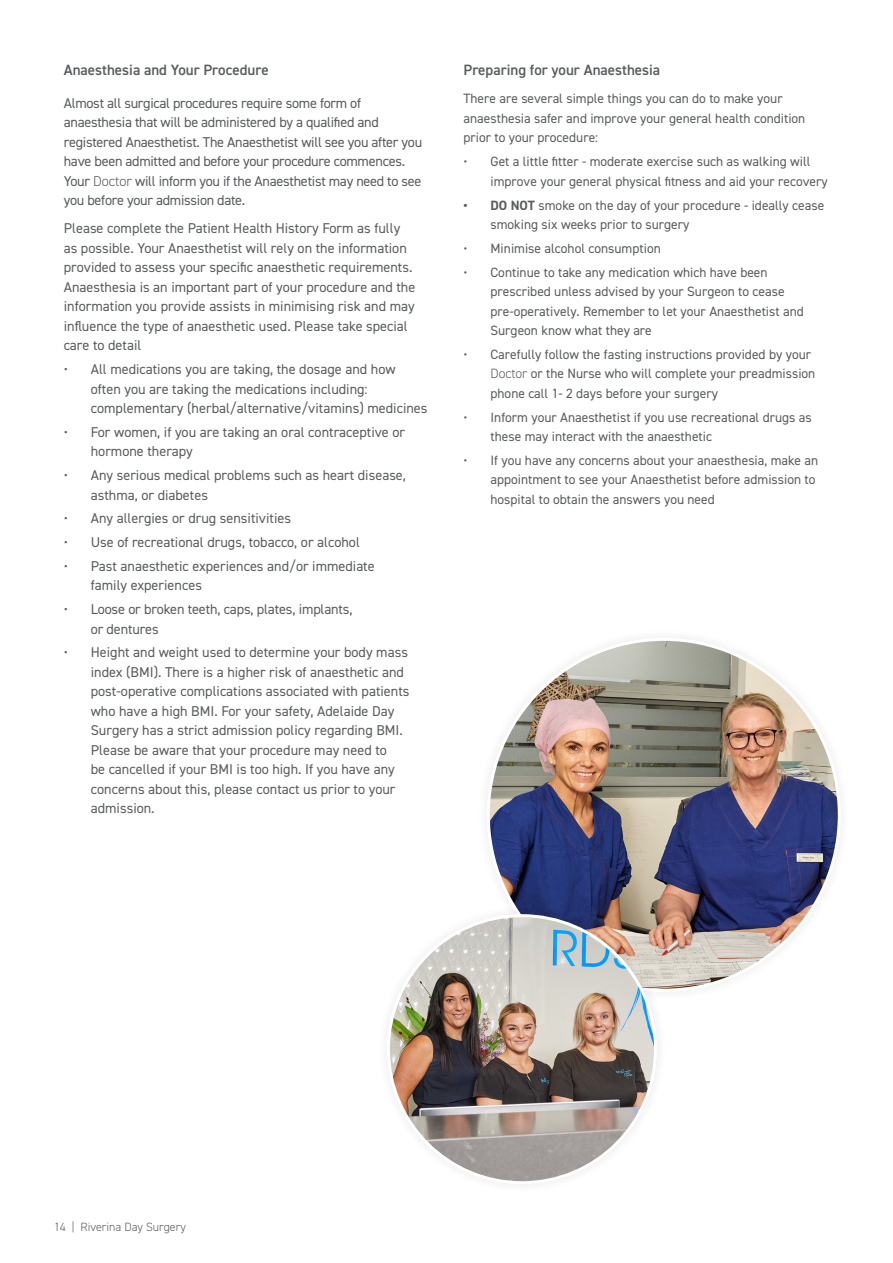
<style>
.page{position:relative;width:893px;height:1263px;background:#fff}
.page>*{position:absolute;margin:0;border:0;box-sizing:border-box;transform-origin:0 0}
.Paragraph_Style_3{font:600 15px "DIN2014";color:#595d5f}
.Bullets{font:600 15px "DIN2014";color:#595d5f}
.Body_Copy{font:14.25px/19.5px "DIN2014";color:#595d5f}
.Body_Copy-2{font:14.25px/19.5px "DIN2014";letter-spacing:-.02em;color:#595d5f}
.Body_Copy-3{font:13.5px/19.5px "DIN2014";color:#595d5f}
.t1{font:300 12px "DIN2014";color:#595d5f}
.s1{font-weight:300}
.s2{font-weight:700}
</style>
<div class="page">
<img style="left:488px;top:639px;width:351px;height:351px;border-radius:175px">
<div style="left:376px;top:903px;width:291px;height:291px;background:#231f20;opacity:.1"></div>
<img style="left:388px;top:916px;width:267px;height:267px;border-radius:134px">
<p class="Paragraph_Style_3" style="left:64px;top:60px;width:206px">Anaesthesia and Your Procedure</p>
<p class="Body_Copy-2" style="left:64px;top:93px;width:360px">Almost all surgical procedures require some form of anaesthesia that will be administered by a qualified and registered Anaesthetist. The Anaesthetist will see you after you have been admitted and before your procedure commences.<br>Your <span class="s1">Doctor</span> will inform you if the Anaesthetist may need to see you before your admission date.</p>
<p class="Body_Copy" style="left:64px;top:218px;width:353px">Please complete the Patient Health History Form as fully as possible. Your Anaesthetist will rely on the information provided to assess your specific anaesthetic requirements.<br>Anaesthesia is an important part of your procedure and the information you provide assists in minimising risk and may influence the type of anaesthetic used. Please take special care to detail</p>
<p class="Body_Copy" style="left:91px;top:359px;width:338px;text-indent:-27px">• All medications you are taking, the dosage and how often you are taking the medications including: complementary (herbal/alternative/vitamins) medicines</p>
<p class="Body_Copy" style="left:91px;top:422px;width:316px;text-indent:-27px">• For women, if you are taking an oral contraceptive or hormone therapy</p>
<p class="Body_Copy" style="left:91px;top:465px;width:317px;text-indent:-27px">• Any serious medical problems such as heart disease, asthma, or diabetes</p>
<p class="Body_Copy" style="left:64px;top:508px;width:229px">• Any allergies or drug sensitivities</p>
<p class="Body_Copy" style="left:64px;top:532px;width:298px">• Use of recreational drugs, tobacco, or alcohol</p>
<p class="Body_Copy" style="left:91px;top:556px;width:285px;text-indent:-27px">• Past anaesthetic experiences and/or immediate family experiences</p>
<p class="Body_Copy" style="left:91px;top:599px;width:263px;text-indent:-27px">• Loose or broken teeth, caps, plates, implants, or dentures</p>
<p class="Body_Copy" style="left:91px;top:642px;width:320px;text-indent:-27px">• Height and weight used to determine your body mass index (BMI). There is a higher risk of anaesthetic and post-operative complications associated with patients who have a high BMI. For your safety, Adelaide Day Surgery has a strict admission policy regarding BMI.<br>Please be aware that your procedure may need to<br>be cancelled if your BMI is too high. If you have any concerns about this, please contact us prior to your admission.</p>
<p class="Bullets" style="left:463px;top:60px;width:198px">Preparing for your Anaesthesia</p>
<p class="Body_Copy-3" style="left:463px;top:89px;width:343px">There are several simple things you can do to make your anaesthesia safer and improve your general health condition prior to your procedure:</p>
<p class="Body_Copy-3" style="left:490px;top:152px;width:339px;text-indent:-27px">• Get a little fitter - moderate exercise such as walking will improve your general physical fitness and aid your recovery</p>
<p class="Body_Copy-3" style="left:490px;top:195px;width:335px;text-indent:-27px"><span class="s2">• DO NOT</span> smoke on the day of your procedure - ideally cease smoking six weeks prior to surgery</p>
<p class="Body_Copy-3" style="left:463px;top:238px;width:199px">• Minimise alcohol consumption</p>
<p class="Body_Copy-3" style="left:490px;top:262px;width:315px;text-indent:-27px">• Continue to take any medication which have been prescribed unless advised by your Surgeon to cease pre-operatively. Remember to let your Anaesthetist and Surgeon know what they are</p>
<p class="Body_Copy-3" style="left:490px;top:344px;width:326px;text-indent:-27px">• Carefully follow the fasting instructions provided by your<br><span class="s1">Doctor</span> or the Nurse who will complete your preadmission phone call 1- 2 days before your surgery</p>
<p class="Body_Copy-3" style="left:490px;top:407px;width:323px;text-indent:-27px">• Inform your Anaesthetist if you use recreational drugs as these may interact with the anaesthetic</p>
<p class="Body_Copy-3" style="left:490px;top:450px;width:329px;text-indent:-27px">• If you have any concerns about your anaesthesia, make an appointment to see your Anaesthetist before admission to hospital to obtain the answers you need</p>
<p class="t1" style="left:54px;top:1220px;width:133px">14 | Riverina Day Surgery</p>
</div>
